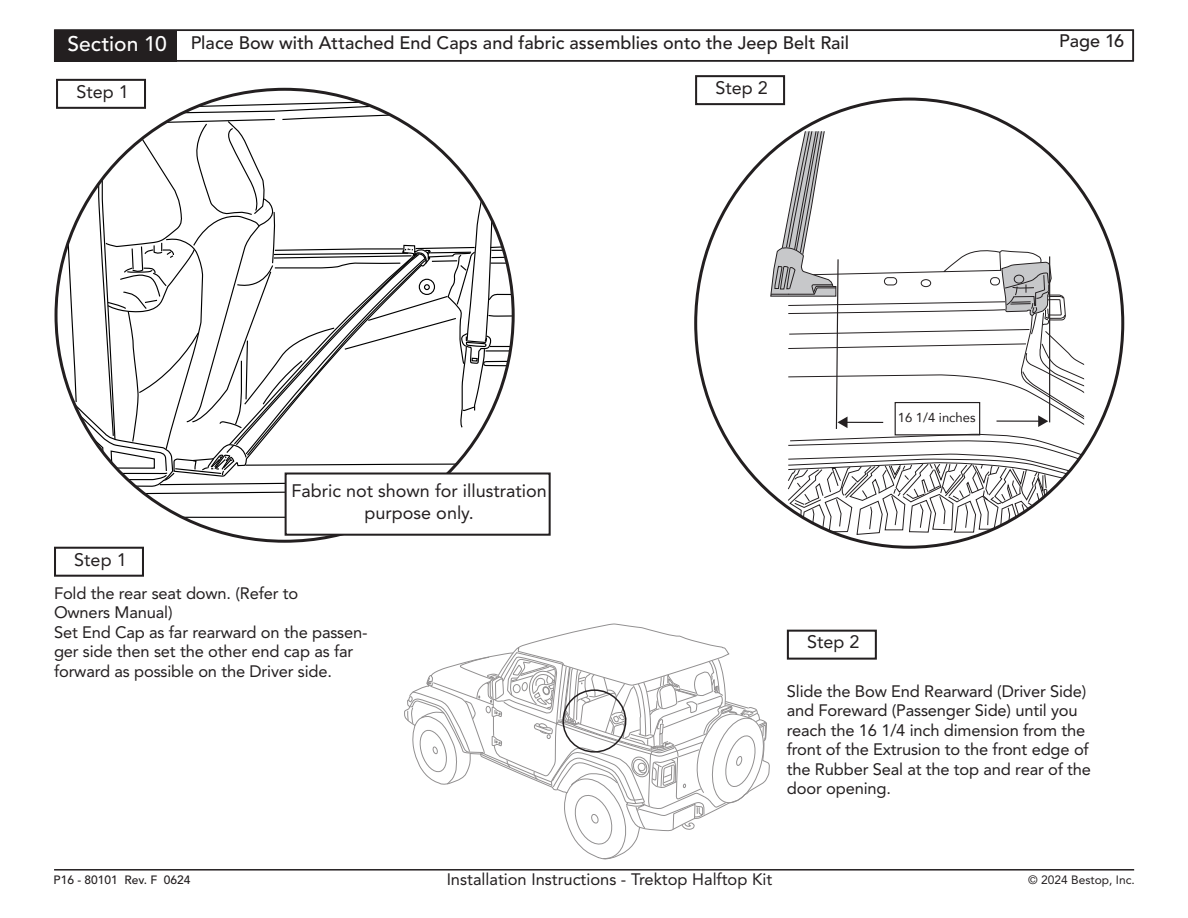
<style>
.page{position:relative;width:1188px;height:918px;background:#fff}
.page>*{position:absolute;margin:0;border:0;box-sizing:border-box;transform-origin:0 0}
.t1{font:500 21px "Avenir LT Std";color:#fff}
.t2{font:500 18px "Avenir LT Std";letter-spacing:.005em;color:#231f20}
.t3{font:18px/21.6px "Avenir LT Std";color:#231f20;text-align:center}
.t4{font:16.5px/19.5px "Avenir LT Std";letter-spacing:-.01em;color:#231f20}
.t5{font:13.05px "Avenir";color:#231f20}
.t6{font:500 12px "Avenir LT Std";color:#231f20}
.t7{font:12px "Avenir LT Std";color:#231f20}
</style>
<div class="page">
<div style="left:54px;top:30px;width:1080px;height:32px;border:2px solid #231f20"></div>
<hr style="left:54px;top:869px;width:1080px;height:2px;background:#231f20">
<svg style="left:404px;top:623px;width:366px;height:154px"></svg>
<svg style="left:407px;top:652px;width:361px;height:207px"></svg>
<div style="left:54px;top:29px;width:1080px;height:32px;border:2px solid #231f20"></div>
<div style="left:54px;top:30px;width:123px;height:32px;background:#231f20"></div>
<svg style="left:695px;top:75px;width:91px;height:31px"></svg>
<svg style="left:786px;top:629px;width:91px;height:31px"></svg>
<svg style="left:770px;top:131px;width:314px;height:410px"></svg>
<div style="left:562px;top:689px;width:64px;height:64px;border:2px solid #231f20;border-radius:50%"></div>
<svg style="left:54px;top:78px;width:497px;height:499px"></svg>
<p class="t1" style="left:67px;top:31px;width:101px">Section 10</p>
<p class="t2" style="left:191px;top:33px;width:660px">Place Bow with Attached End Caps and fabric assemblies onto the Jeep Belt Rail</p>
<p class="t3" style="left:76px;top:81px;width:54px">Step 1</p>
<p class="t3" style="left:715px;top:77px;width:54px">Step 2</p>
<p class="t2" style="left:1059px;top:30px;width:67px">Page 16</p>
<p class="t3" style="left:292px;top:480px;width:257px">Fabric not shown for illustration purpose only.</p>
<p class="t5" style="left:898px;top:407px;width:79px">16 1/4 inches</p>
<p class="t3" style="left:74px;top:549px;width:54px">Step 1</p>
<p class="t4" style="left:54px;top:583px;width:246px">Fold the rear seat down. (Refer to</p>
<p class="t4" style="left:54px;top:603px;width:120px">Owners Manual)</p>
<p class="t4" style="left:54px;top:622px;width:315px">Set End Cap as far rearward on the passen&shy;ger side then set the other end cap as far forward as possible on the Driver side.</p>
<p class="t3" style="left:807px;top:632px;width:54px">Step 2</p>
<p class="t4" style="left:787px;top:682px;width:306px">Slide the Bow End Rearward (Driver Side) and Foreward (Passenger Side) until you reach the 16 1/4 inch dimension from the front of the Extrusion to the front edge of the Rubber Seal at the top and rear of the door opening.</p>
<p class="t6" style="left:54px;top:873px;width:138px">P16 - 80101 Rev. F 0624</p>
<p class="t4" style="left:447px;top:870px;width:327px">Installation Instructions - Trektop Halftop Kit</p>
<p class="t7" style="left:1028px;top:873px;width:108px">© 2024 Bestop, Inc.</p>
</div>
